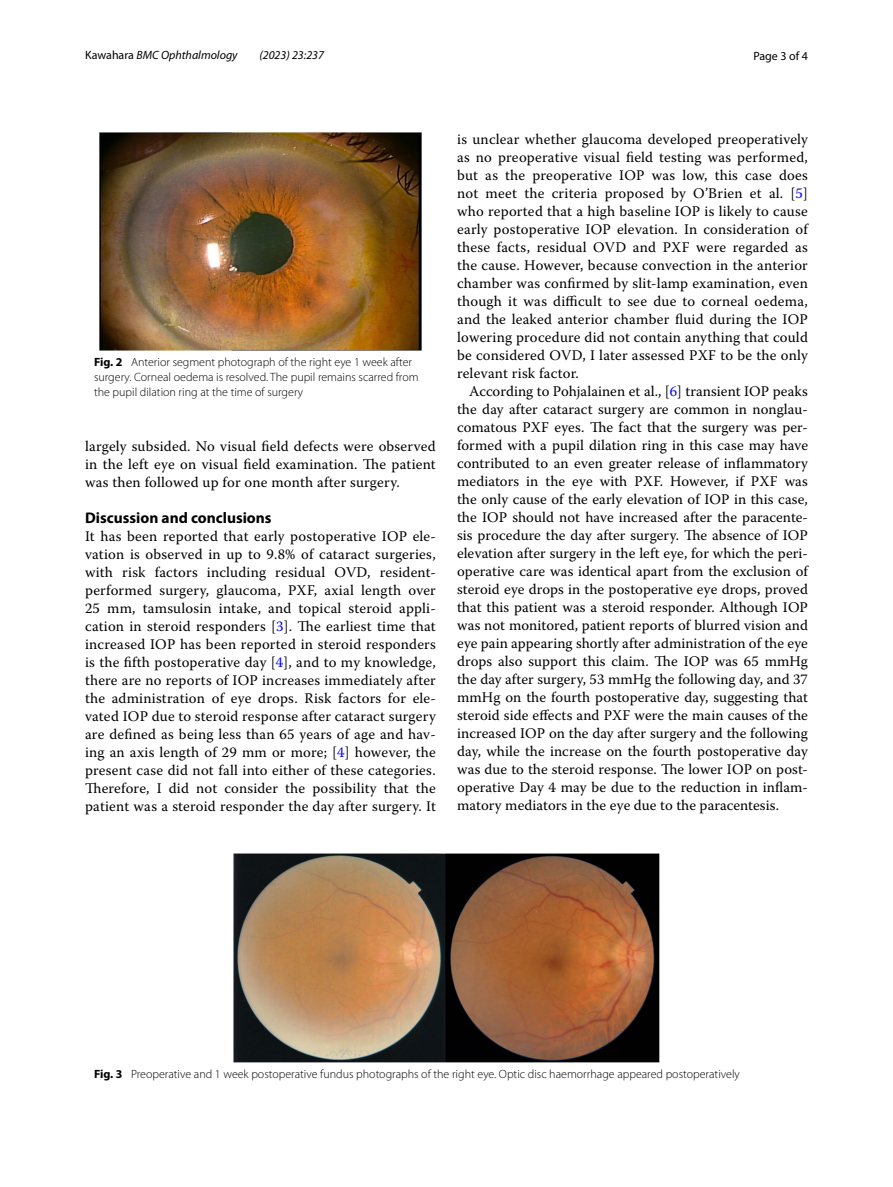
<style>
.page{position:relative;width:893px;height:1187px;background:#fff}
.page>*{position:absolute;margin:0;border:0;box-sizing:border-box;transform-origin:0 0}
.t1{font:700 15.45px "Myriad Pro";color:#000}
.t2{font:14.7px/18px "Warnock Pro";letter-spacing:.015em;color:#000;text-align:justify}
.t3{font:300 12px/15px "Myriad Pro";color:#000}
.t4{font:italic 12px "Myriad Pro";color:#000}
.t5{font:12px "Myriad Pro";color:#000}
.s1{font-style:normal}
.s2{font-weight:700}
.s3{color:#00f}
</style>
<div class="page">
<img style="left:100px;top:133px;width:321px;height:218px">
<img style="left:234px;top:853px;width:425px;height:209px">
<p class="t4" style="left:85px;top:48px;width:154px"><span class="s1">Kawahara</span> BMC Ophthalmology</p>
<p class="t4" style="left:259px;top:48px;width:66px">(2023) 23:237</p>
<p class="t5" style="left:753px;top:48px;width:56px">Page 3 of 4</p>
<p class="t3" style="left:94px;top:355px;width:326px"><span class="s2">Fig. 2</span> Anterior segment photograph of the right eye 1 week after surgery. Corneal oedema is resolved. The pupil remains scarred from the pupil dilation ring at the time of surgery</p>
<p class="t2" style="left:85px;top:436px;width:352px">largely subsided. No visual field defects were observed in the left eye on visual field examination. The patient was then followed up for one month after surgery.</p>
<p class="t1" style="left:85px;top:507px;width:188px">Discussion and conclusions</p>
<p class="t2" style="left:85px;top:526px;width:352px">It has been reported that early postoperative IOP ele&shy;vation is observed in up to 9.8% of cataract surgeries, with risk factors including residual OVD, resident&shy;performed surgery, glaucoma, PXF, axial length over 25 mm, tamsulosin intake, and topical steroid appli&shy;cation in steroid responders [<span class="s3">3</span>]. The earliest time that increased IOP has been reported in steroid responders is the fifth postoperative day [<span class="s3">4</span>], and to my knowledge, there are no reports of IOP increases immediately after the administration of eye drops. Risk factors for ele&shy;vated IOP due to steroid response after cataract surgery are defined as being less than 65 years of age and hav&shy;ing an axis length of 29 mm or more; [<span class="s3">4</span>] however, the present case did not fall into either of these categories.<br>Therefore, I did not consider the possibility that the patient was a steroid responder the day after surgery. It</p>
<p class="t2" style="left:457px;top:130px;width:352px">is unclear whether glaucoma developed preoperatively as no preoperative visual field testing was performed, but as the preoperative IOP was low, this case does not meet the criteria proposed by O’Brien et al. [<span class="s3">5</span>] who reported that a high baseline IOP is likely to cause early postoperative IOP elevation. In consideration of these facts, residual OVD and PXF were regarded as the cause. However, because convection in the anterior chamber was confirmed by slit-lamp examination, even though it was difficult to see due to corneal oedema, and the leaked anterior chamber fluid during the IOP lowering procedure did not contain anything that could be considered OVD, I later assessed PXF to be the only relevant risk factor.</p>
<p class="t2" style="left:457px;top:381px;width:352px;text-indent:12px">According to Pohjalainen et al., [<span class="s3">6</span>] transient IOP peaks the day after cataract surgery are common in nonglau&shy;comatous PXF eyes. The fact that the surgery was per&shy;formed with a pupil dilation ring in this case may have contributed to an even greater release of inflammatory mediators in the eye with PXF. However, if PXF was the only cause of the early elevation of IOP in this case, the IOP should not have increased after the paracente&shy;sis procedure the day after surgery. The absence of IOP elevation after surgery in the left eye, for which the peri&shy;operative care was identical apart from the exclusion of steroid eye drops in the postoperative eye drops, proved that this patient was a steroid responder. Although IOP was not monitored, patient reports of blurred vision and eye pain appearing shortly after administration of the eye drops also support this claim. The IOP was 65 mmHg the day after surgery, 53 mmHg the following day, and 37 mmHg on the fourth postoperative day, suggesting that steroid side effects and PXF were the main causes of the increased IOP on the day after surgery and the following day, while the increase on the fourth postoperative day was due to the steroid response. The lower IOP on post&shy;operative Day 4 may be due to the reduction in inflam&shy;matory mediators in the eye due to the paracentesis.</p>
<p class="t3" style="left:94px;top:1066px;width:647px"><span class="s2">Fig. 3</span> Preoperative and 1 week postoperative fundus photographs of the right eye. Optic disc haemorrhage appeared postoperatively</p>
</div>
